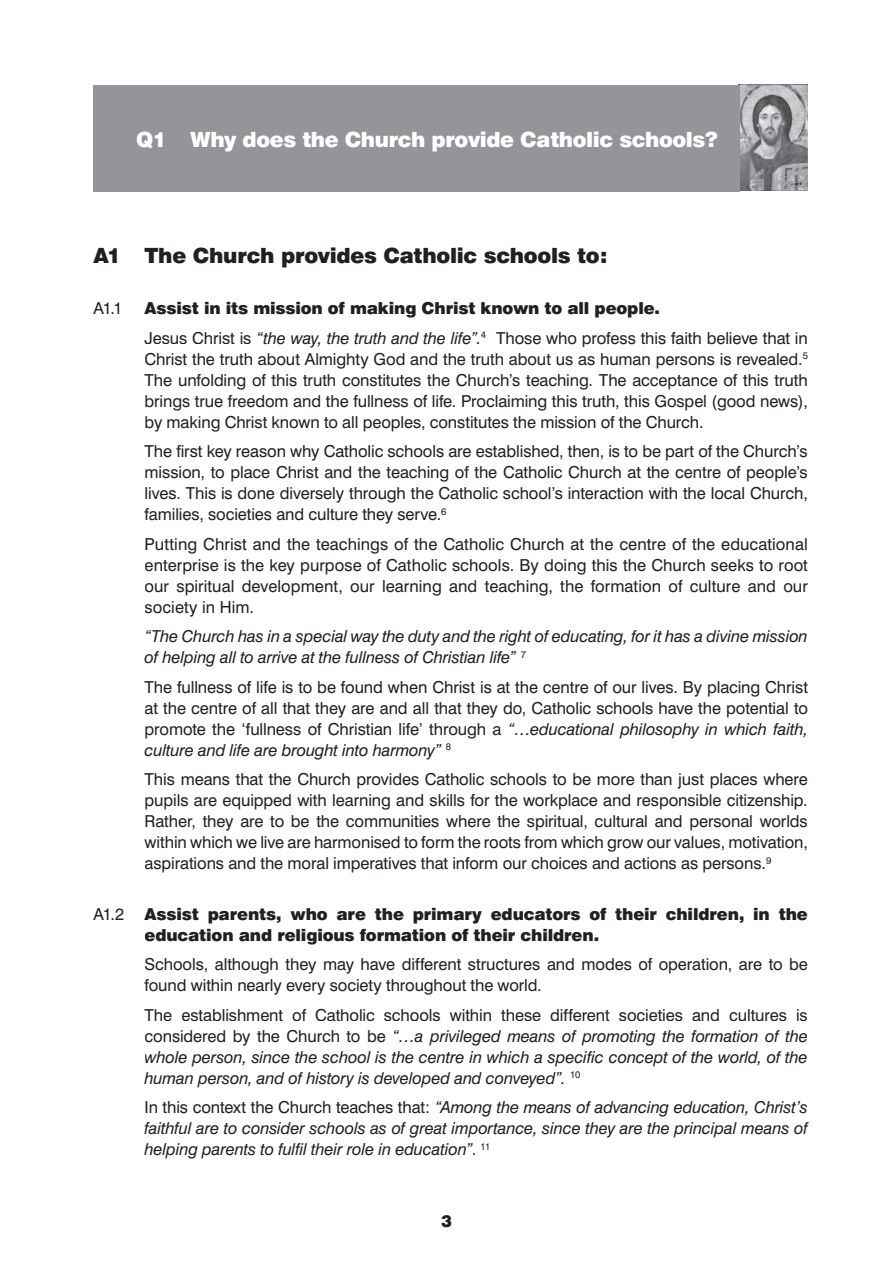
<style>
.page{position:relative;width:893px;height:1263px;background:#fff}
.page>*{position:absolute;margin:0;border:0;box-sizing:border-box;transform-origin:0 0}
.t1{font:900 21px "Swiss 721 BT";letter-spacing:-.02em;color:#fff}
.t2{font:900 21px "Swiss 721 BT";letter-spacing:-.01em;color:#231f20}
.t3{font:16.5px/21px "Swiss 721 BT";letter-spacing:-.005em;color:#231f20;text-align:justify}
.t4{font:italic 16.5px/21px "Swiss 721 BT";letter-spacing:-.01em;color:#231f20;text-align:justify}
.t5{font:900 16.5px/21px "Swiss 721 BT";letter-spacing:-.01em;color:#231f20}
.s1{font-weight:900}
.s2{font-style:italic}
.s3{font-weight:400}
.s4{font-style:normal}
</style>
<div class="page">
<img style="left:740px;top:85px;width:68px;height:106px">
<div style="left:94px;top:85px;width:646px;height:106px;background:#939598"></div>
<p class="t1" style="left:136px;top:126px;width:583px">Q1 Why does the Church provide Catholic schools?</p>
<p class="t2" style="left:94px;top:243px;width:515px">A1 The Church provides Catholic schools to:</p>
<p class="t3" style="left:94px;top:297px;width:30px">A1.1</p>
<p class="t3" style="left:145px;top:293px;width:665px;line-height:29.5px"><span class="s1">Assist in its mission of making Christ known to all people.<br></span>Jesus Christ is <span class="s2">“the way, the truth and the life”.</span><sup>4</sup> Those who profess this faith believe that in</p>
<p class="t3" style="left:145px;top:348px;width:665px">Christ the truth about Almighty God and the truth about us as human persons is revealed.<sup>5<br></sup>The unfolding of this truth constitutes the Church’s teaching. The acceptance of this truth brings true freedom and the fullness of life. Proclaiming this truth, this Gospel (good news), by making Christ known to all peoples, constitutes the mission of the Church.</p>
<p class="t3" style="left:145px;top:440px;width:665px">The first key reason why Catholic schools are established, then, is to be part of the Church’s mission, to place Christ and the teaching of the Catholic Church at the centre of people’s lives. This is done diversely through the Catholic school’s interaction with the local Church, families, societies and culture they serve.<sup>6</sup></p>
<p class="t3" style="left:145px;top:533px;width:665px">Putting Christ and the teachings of the Catholic Church at the centre of the educational enterprise is the key purpose of Catholic schools. By doing this the Church seeks to root our spiritual development, our learning and teaching, the formation of culture and our society in Him.</p>
<p class="t4" style="left:145px;top:625px;width:665px">“The Church has in a special way the duty and the right of educating, for it has a divine mission of helping all to arrive at the fullness of Christian life” <sup>7</sup></p>
<p class="t3" style="left:145px;top:676px;width:665px">The fullness of life is to be found when Christ is at the centre of our lives. By placing Christ at the centre of all that they are and all that they do, Catholic schools have the potential to promote the ‘fullness of Christian life’ through a <span class="s2">“…educational philosophy in which faith, culture and life are brought into harmony”</span> <sup>8</sup></p>
<p class="t3" style="left:145px;top:768px;width:665px">This means that the Church provides Catholic schools to be more than just places where pupils are equipped with learning and skills for the workplace and responsible citizenship.<br>Rather, they are to be the communities where the spiritual, cultural and personal worlds within which we live are harmonised to form the roots from which grow our values, motivation, aspirations and the moral imperatives that inform our choices and actions as persons.<sup>9</sup></p>
<p class="t5" style="left:145px;top:903px;width:665px;text-indent:-51px"><span class="s3">A1.2</span> Assist parents, who are the primary educators of their children, in the education and religious formation of their children.</p>
<p class="t3" style="left:145px;top:953px;width:665px">Schools, although they may have different structures and modes of operation, are to be found within nearly every society throughout the world.</p>
<p class="t4" style="left:145px;top:1004px;width:665px"><span class="s4">The establishment of Catholic schools within these different societies and cultures is considered by the Church to be</span> “…a privileged means of promoting the formation of the whole person, since the school is the centre in which a specific concept of the world, of the human person, and of history is developed and conveyed”. <sup>10</sup></p>
<p class="t4" style="left:145px;top:1096px;width:665px"><span class="s4">In this context the Church teaches that:</span> “Among the means of advancing education, Christ’s faithful are to consider schools as of great importance, since they are the principal means of helping parents to fulfil their role in education”<span class="s4">.</span> <sup>11</sup></p>
<p class="t5" style="left:441px;top:1210px;width:12px">3</p>
</div>
